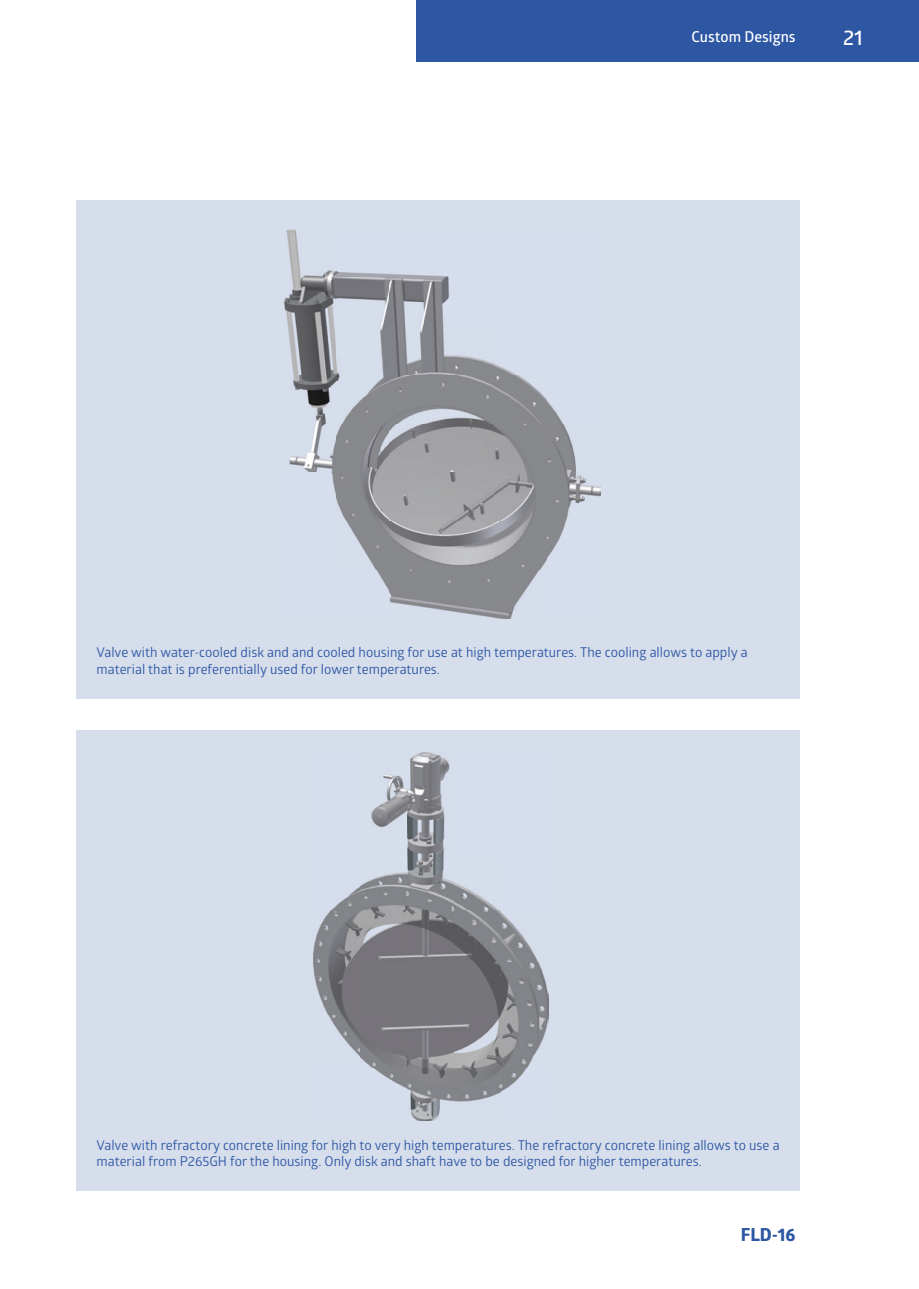
<style>
.page{position:relative;width:919px;height:1289px;background:#fff}
.page>*{position:absolute;margin:0;border:0;box-sizing:border-box;transform-origin:0 0}
.t1{font:600 21px "Glober";color:#fff}
.t2{font:700 18px "Globerx";color:#2d56a3}
.t3{font:600 15px "Glober";color:#fff}
.t4{font:13.5px/16.2px "Glober";color:#2d56a3}
</style>
<div class="page">
<div style="left:417px;top:0;width:501px;height:62px;background:#2d56a3"></div>
<div style="left:77px;top:200px;width:722px;height:498px;background:#d6deec"></div>
<div style="left:77px;top:730px;width:722px;height:461px;background:#d6deec"></div>
<img style="left:284px;top:229px;width:316px;height:390px">
<img style="left:313px;top:752px;width:236px;height:368px">
<p class="t3" style="left:691px;top:26px;width:105px">Custom Designs</p>
<h1 class="t1" style="left:843px;top:23px;width:21px">21</h1>
<p class="t4" style="left:97px;top:644px;width:652px">Valve with water-cooled disk and and cooled housing for use at high temperatures. The cooling allows to apply a material that is preferentially used for lower temperatures.</p>
<p class="t4" style="left:97px;top:1136px;width:684px">Valve with refractory concrete lining for high to very high temperatures. The refractory concrete lining allows to use a material from P265GH for the housing. Only disk and shaft have to be designed for higher temperatures.</p>
<h2 class="t2" style="left:740px;top:1221px;width:56px">FLD-16</h2>
</div>
